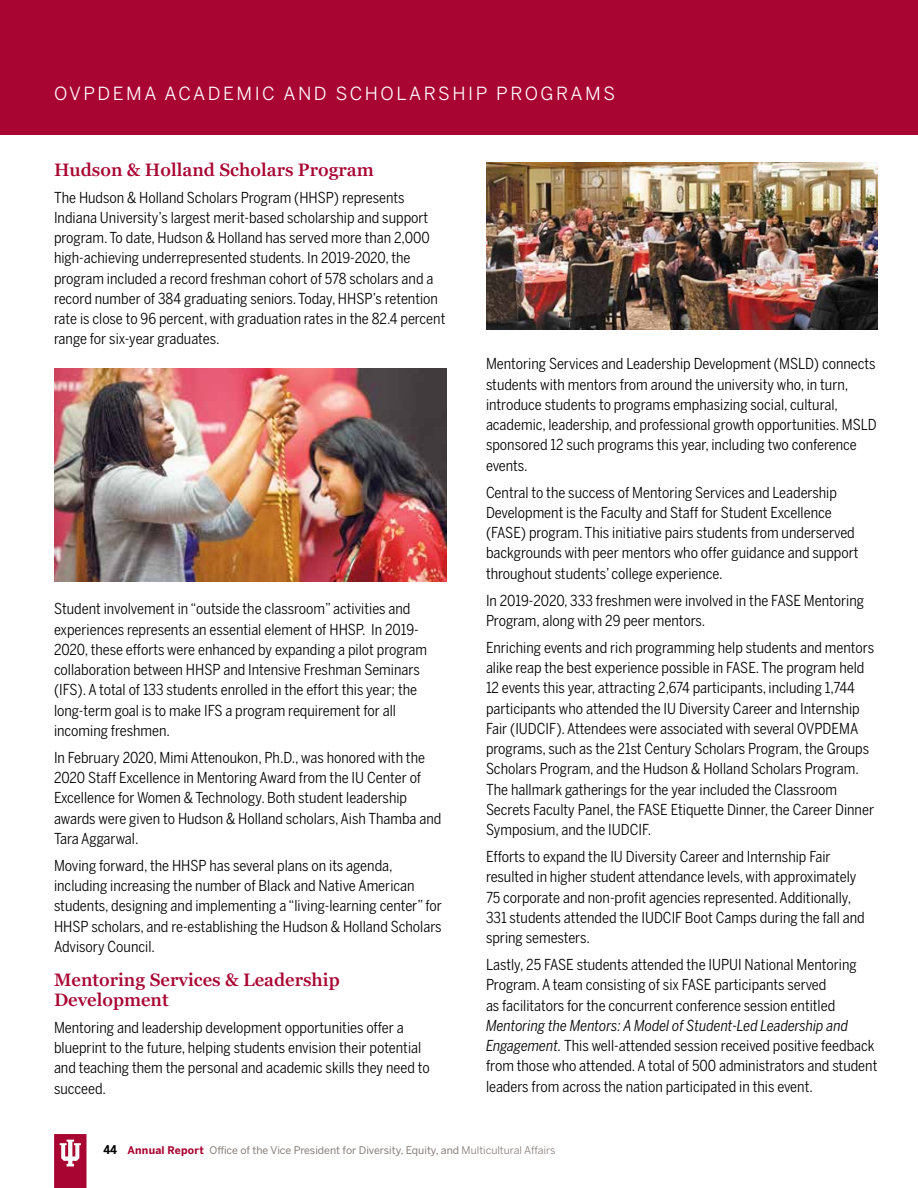
<style>
.page{position:relative;width:918px;height:1188px;background:#fff}
.page>*{position:absolute;margin:0;border:0;box-sizing:border-box;transform-origin:0 0}
.t1{font:600 18px/20.2px "Georgia Pro";color:#a90533}
.t2{font:18px "Benton Sans";letter-spacing:.14em;color:#fff}
.t3{font:15px/20.2px "Benton Sans Cond";color:#000}
.t4{font:700 12px "Benton Sans Cond";color:#000}
.t5{font:10.5px "Benton Sans";color:#867d78}
.s1{font-style:italic}
.s2{font-weight:700;color:#a90533}
.s3{font-style:inherit}
</style>
<div class="page">
<svg style="left:54px;top:1134px;width:33px;height:54px"></svg>
<div style="left:0;top:0;width:918px;height:135px;background:#a90533"></div>
<img style="left:486px;top:162px;width:392px;height:167px">
<img style="left:55px;top:368px;width:391px;height:213px">
<p class="t2" style="left:54px;top:83px;width:563px">OVPDEMA ACADEMIC AND SCHOLARSHIP PROGRAMS</p>
<p class="t1" style="left:54px;top:160px;width:321px">Hudson &amp; Holland Scholars Program</p>
<p class="t3" style="left:54px;top:187px;width:393px">The Hudson &amp; Holland Scholars Program (HHSP) represents Indiana University’s largest merit-based scholarship and support program. To date, Hudson &amp; Holland has served more than 2,000 high-achieving underrepresented students. In 2019-2020, the program included a record freshman cohort of 578 scholars and a record number of 384 graduating seniors. Today, HHSP’s retention rate is close to 96 percent, with graduation rates in the 82.4 percent range for six-year graduates.</p>
<p class="t3" style="left:54px;top:599px;width:375px">Student involvement in “outside the classroom” activities and experiences represents an essential element of HHSP. In 2019- 2020, these efforts were enhanced by expanding a pilot program collaboration between HHSP and Intensive Freshman Seminars (IFS). A total of 133 students enrolled in the effort this year; the long-term goal is to make IFS a program requirement for all incoming freshmen.</p>
<p class="t3" style="left:54px;top:747px;width:389px">In February 2020, Mimi Attenoukon, Ph.D., was honored with the 2020 Staff Excellence in Mentoring Award from the IU Center of Excellence for Women &amp; Technology. Both student leadership awards were given to Hudson &amp; Holland scholars, Aish Thamba and Tara Aggarwal.</p>
<p class="t3" style="left:54px;top:855px;width:389px">Moving forward, the HHSP has several plans on its agenda, including increasing the number of Black and Native American students, designing and implementing a “living-learning center” for HHSP scholars, and re-establishing the Hudson &amp; Holland Scholars Advisory Council.</p>
<p class="t1" style="left:54px;top:970px;width:287px">Mentoring Services &amp; Leadership<br>Development</p>
<p class="t3" style="left:54px;top:1017px;width:377px">Mentoring and leadership development opportunities offer a blueprint to the future, helping students envision their potential and teaching them the personal and academic skills they need to succeed.</p>
<p class="t3" style="left:486px;top:354px;width:392px">Mentoring Services and Leadership Development (MSLD) connects students with mentors from around the university who, in turn, introduce students to programs emphasizing social, cultural, academic, leadership, and professional growth opportunities. MSLD sponsored 12 such programs this year, including two conference events.</p>
<p class="t3" style="left:486px;top:482px;width:374px">Central to the success of Mentoring Services and Leadership Development is the Faculty and Staff for Student Excellence (FASE) program. This initiative pairs students from underserved backgrounds with peer mentors who offer guidance and support throughout students’ college experience.</p>
<p class="t3" style="left:486px;top:590px;width:380px">In 2019-2020, 333 freshmen were involved in the FASE Mentoring<br>Program, along with 29 peer mentors.</p>
<p class="t3" style="left:486px;top:637px;width:390px">Enriching events and rich programming help students and mentors alike reap the best experience possible in FASE. The program held 12 events this year, attracting 2,674 participants, including 1,744 participants who attended the IU Diversity Career and Internship Fair (IUDCIF). Attendees were associated with several OVPDEMA programs, such as the 21st Century Scholars Program, the Groups Scholars Program, and the Hudson &amp; Holland Scholars Program.<br>The hallmark gatherings for the year included the Classroom Secrets Faculty Panel, the FASE Etiquette Dinner, the Career Dinner Symposium, and the IUDCIF.</p>
<p class="t3" style="left:486px;top:846px;width:380px">Efforts to expand the IU Diversity Career and Internship Fair resulted in higher student attendance levels, with approximately 75 corporate and non-profit agencies represented. Additionally, 331 students attended the IUDCIF Boot Camps during the fall and spring semesters.</p>
<p class="t3" style="left:486px;top:954px;width:372px">Lastly, 25 FASE students attended the IUPUI National Mentoring<br>Program. A team consisting of six FASE participants served<br>as facilitators for the concurrent conference session entitled</p>
<p class="t3" style="left:486px;top:1015px;width:393px"><span class="s1">Mentoring the Mentors: A Model of Student-Led Leadership and Engagement.</span> This well-attended session received positive feedback from those who attended. A total of 500 administrators and student leaders from across the nation participated in this event.</p>
<p class="t4" style="left:103px;top:1142px;width:15px">44</p>
<p class="t5" style="left:128px;top:1144px;width:429px"><span class="s2">Annual Report</span> Office of the Vice President for Diversity, Equity, and <span class="s3">Multicultural Affairs</span></p>
</div>
